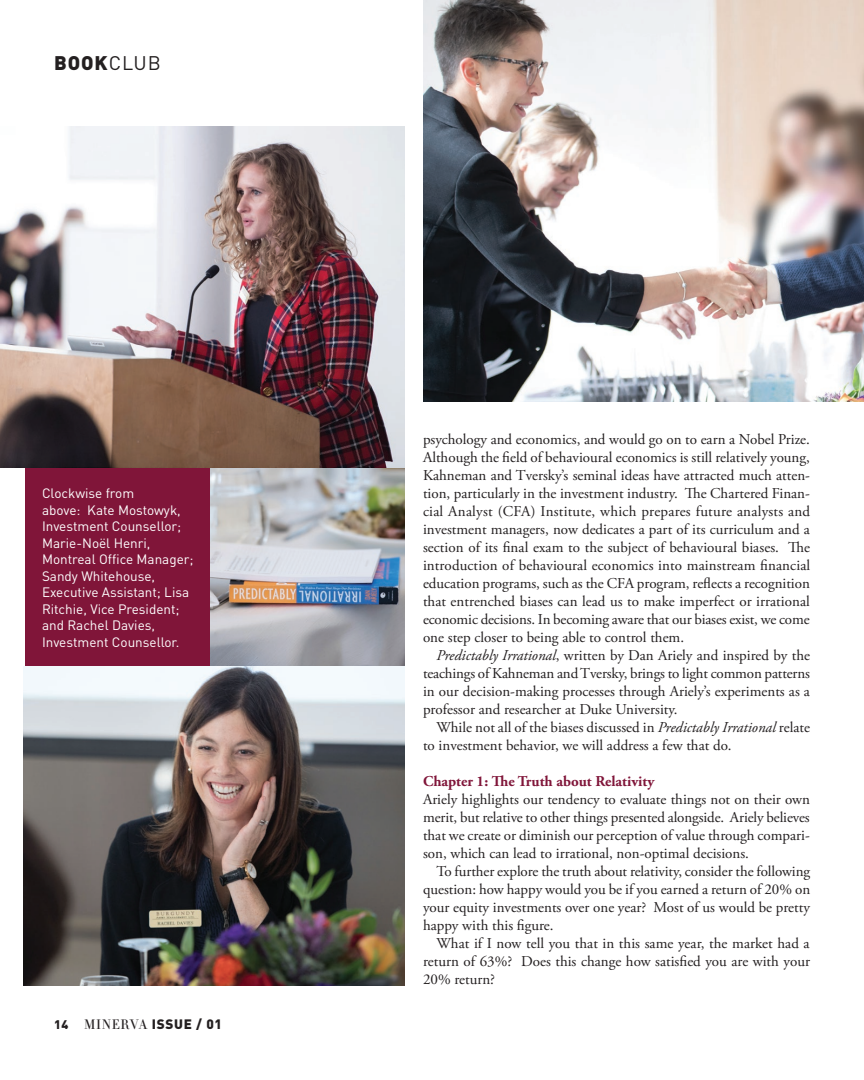
<style>
.page{position:relative;width:864px;height:1080px;background:#fff}
.page>*{position:absolute;margin:0;border:0;box-sizing:border-box;transform-origin:0 0}
.t1{font:900 19.5px "DIN";color:#231f20}
.Body_Copy{font:15px/18px "Adobe Garamond Pro";color:#231f20;text-align:justify}
.Body_Copy-2{font:700 15px "Adobe Garamond Pro";color:#801539}
.t2{font:13.5px/16.5px "DIN";color:#fff}
.t3{font:900 13.5px "DIN";letter-spacing:.05em;color:#231f20}
.s1{font-weight:400}
.s2{font-size:12.3px}
.s3{font-family:"Didot HTF L06 Light";font-weight:400}
.s4{font-style:italic}
</style>
<div class="page">
<img style="left:0;top:126px;width:404px;height:342px">
<img style="left:210px;top:468px;width:194px;height:198px">
<img style="left:24px;top:666px;width:380px;height:320px">
<img style="left:423px;top:0;width:441px;height:402px">
<div style="left:25px;top:468px;width:185px;height:198px;background:#801539"></div>
<p class="t1" style="left:54px;top:50px;width:108px">BOOK<span class="s1">CLUB</span></p>
<p class="t2" style="left:42px;top:485px;width:153px">Clockwise from<br>above: Kate Mostowyk,<br>Investment Counsellor;<br>Marie-Noël Henri,<br>Montreal Office Manager;<br>Sandy Whitehouse,<br>Executive Assistant; Lisa<br>Ritchie, Vice President; and Rachel Davies,<br>Investment Counsellor.</p>
<p class="t3" style="left:54px;top:1015px;width:170px"><span class="s2">14</span> <span class="s3">MINERVA</span> ISSUE / 01</p>
<p class="Body_Copy" style="left:423px;top:431px;width:389px">psychology and economics, and would go on to earn a Nobel Prize.<br>Although the field of behavioural economics is still relatively young, Kahneman and Tversky’s seminal ideas have attracted much atten&shy;tion, particularly in the investment industry. The Chartered Finan&shy;cial Analyst (CFA) Institute, which prepares future analysts and investment managers, now dedicates a part of its curriculum and a section of its final exam to the subject of behavioural biases. The introduction of behavioural economics into mainstream financial education programs, such as the CFA program, reflects a recognition that entrenched biases can lead us to make imperfect or irrational economic decisions. In becoming aware that our biases exist, we come one step closer to being able to control them.</p>
<p class="Body_Copy" style="left:423px;top:647px;width:389px;text-indent:14px"><span class="s4">Predictably Irrational</span>, written by Dan Ariely and inspired by the teachings of Kahneman and Tversky, brings to light common patterns in our decision-making processes through Ariely’s experiments as a professor and researcher at Duke University.</p>
<p class="Body_Copy" style="left:423px;top:719px;width:388px;text-indent:14px">While not all of the biases discussed in <span class="s4">Predictably Irrational</span> relate to investment behavior, we will address a few that do.</p>
<p class="Body_Copy-2" style="left:423px;top:773px;width:233px">Chapter 1: The Truth about Relativity</p>
<p class="Body_Copy" style="left:423px;top:791px;width:388px">Ariely highlights our tendency to evaluate things not on their own merit, but relative to other things presented alongside. Ariely believes that we create or diminish our perception of value through compari&shy;son, which can lead to irrational, non-optimal decisions.</p>
<p class="Body_Copy" style="left:423px;top:863px;width:389px;text-indent:14px">To further explore the truth about relativity, consider the following question: how happy would you be if you earned a return of 20% on your equity investments over one year? Most of us would be pretty happy with this figure.</p>
<p class="Body_Copy" style="left:423px;top:935px;width:389px;text-indent:14px">What if I now tell you that in this same year, the market had a return of 63%? Does this change how satisfied you are with your 20% return?</p>
</div>
